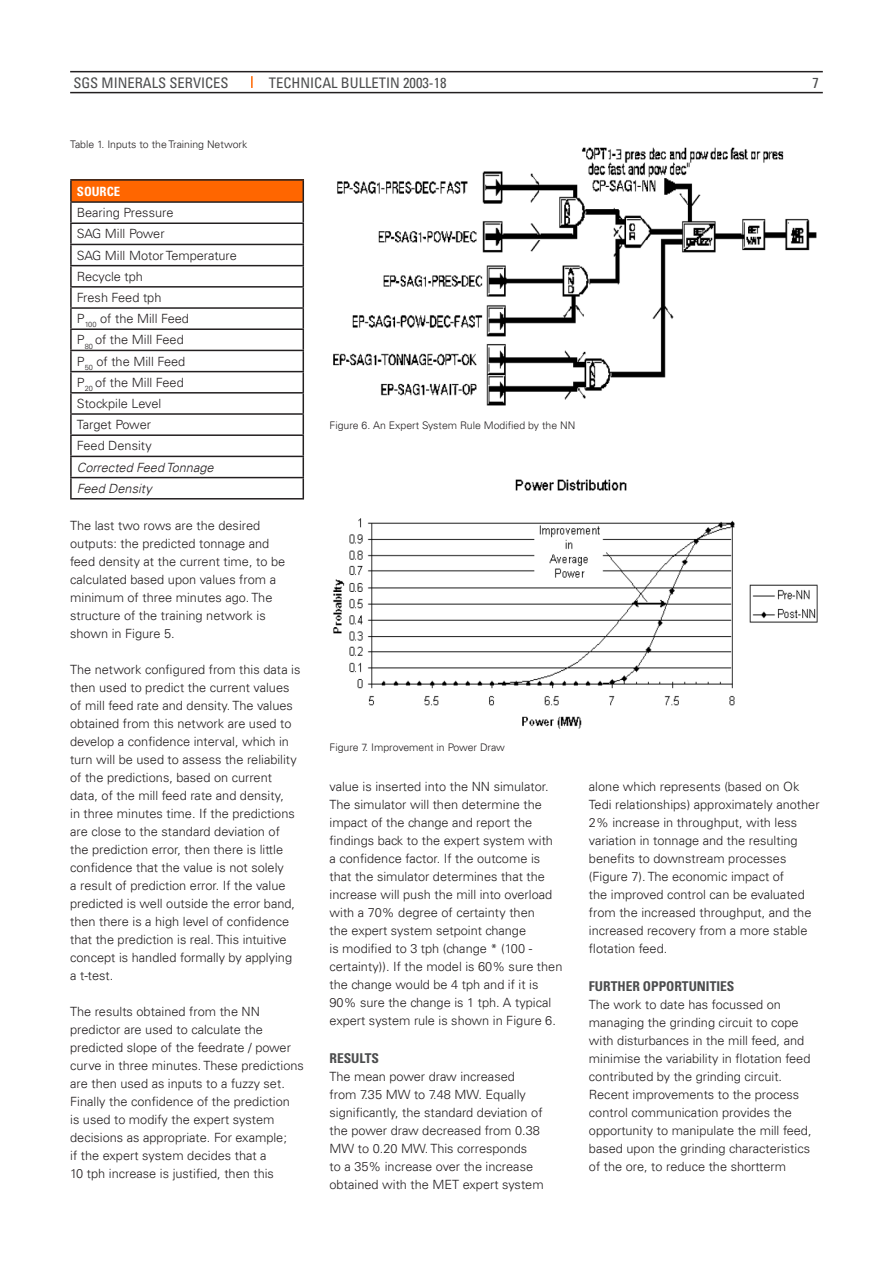
<style>
.page{position:relative;width:893px;height:1263px;background:#fff}
.page>*{position:absolute;margin:0;border:0;box-sizing:border-box;transform-origin:0 0}
.t1{font:condensed 14.55px "Univers LT";color:#4b4c4d}
.t2{font:700 condensed 13.5px "Univers LT";color:#4b4c4d}
.t3{font:300 12.75px/18px "Univers LT";color:#231f20}
.t4{font:italic 300 12.75px "Univers LT";color:#231f20}
.t5{font:300 12.75px "Univers LT";letter-spacing:-.02em;color:#231f20}
.t6{font:700 condensed 12.75px "Univers LT";color:#fff}
.t7{font:300 10.5px "Univers LT";color:#231f20}
</style>
<div class="page">
<hr style="left:70px;top:71px;width:753px;height:1px;background:#231f20">
<hr style="left:70px;top:92px;width:753px;height:1px;background:#231f20">
<svg style="left:251px;top:76px;width:2px;height:12px"></svg>
<div style="left:71px;top:180px;width:232px;height:22px;background:#f60"></div>
<hr style="left:70px;top:179px;width:234px;height:2px;background:#231f20">
<hr style="left:70px;top:181px;width:2px;height:20px;background:#231f20">
<hr style="left:70px;top:201px;width:234px;height:2px;background:#231f20">
<svg style="left:70px;top:203px;width:2px;height:19px"></svg>
<hr style="left:70px;top:222px;width:234px;height:2px;background:#231f20">
<hr style="left:70px;top:224px;width:2px;height:20px;background:#231f20">
<hr style="left:70px;top:244px;width:234px;height:1px;background:#231f20">
<hr style="left:70px;top:245px;width:2px;height:20px;background:#231f20">
<hr style="left:70px;top:265px;width:234px;height:1px;background:#231f20">
<hr style="left:70px;top:266px;width:2px;height:20px;background:#231f20">
<hr style="left:70px;top:286px;width:234px;height:2px;background:#231f20">
<hr style="left:70px;top:307px;width:234px;height:2px;background:#231f20">
<svg style="left:70px;top:288px;width:2px;height:40px"></svg>
<hr style="left:70px;top:328px;width:234px;height:2px;background:#231f20">
<hr style="left:70px;top:330px;width:2px;height:20px;background:#231f20">
<hr style="left:70px;top:350px;width:234px;height:1px;background:#231f20">
<hr style="left:70px;top:351px;width:2px;height:20px;background:#231f20">
<hr style="left:70px;top:371px;width:234px;height:1px;background:#231f20">
<hr style="left:70px;top:372px;width:2px;height:20px;background:#231f20">
<hr style="left:70px;top:392px;width:234px;height:2px;background:#231f20">
<hr style="left:70px;top:413px;width:234px;height:2px;background:#231f20">
<svg style="left:70px;top:394px;width:2px;height:40px"></svg>
<hr style="left:70px;top:434px;width:234px;height:2px;background:#231f20">
<hr style="left:70px;top:436px;width:2px;height:20px;background:#231f20">
<hr style="left:70px;top:456px;width:234px;height:1px;background:#231f20">
<hr style="left:70px;top:457px;width:2px;height:20px;background:#231f20">
<hr style="left:70px;top:477px;width:234px;height:1px;background:#231f20">
<hr style="left:70px;top:478px;width:2px;height:20px;background:#231f20">
<svg style="left:303px;top:181px;width:1px;height:317px"></svg>
<hr style="left:70px;top:498px;width:234px;height:1px;background:#231f20">
<img style="left:333px;top:147px;width:484px;height:259px">
<img style="left:333px;top:479px;width:485px;height:250px">
<p class="t1" style="left:73px;top:73px;width:157px">SGS MINERALS SERVICES</p>
<p class="t1" style="left:269px;top:73px;width:179px">TECHNICAL BULLETIN 2003-18</p>
<p class="t1" style="left:813px;top:73px;width:8px">7</p>
<p class="t7" style="left:70px;top:138px;width:179px">Table 1. Inputs to the Training Network</p>
<p class="t6" style="left:77px;top:184px;width:45px">SOURCE</p>
<p class="t3" style="left:77px;top:204px;width:98px">Bearing Pressure</p>
<p class="t5" style="left:77px;top:226px;width:89px">SAG Mill Power</p>
<p class="t3" style="left:77px;top:246px;width:162px">SAG Mill Motor Temperature</p>
<p class="t3" style="left:77px;top:267px;width:68px">Recycle tph</p>
<p class="t3" style="left:77px;top:288px;width:86px">Fresh Feed tph</p>
<p class="t3" style="left:77px;top:310px;width:114px">P<sub>100</sub> of the Mill Feed</p>
<p class="t3" style="left:77px;top:331px;width:108px">P<sub>80</sub> of the Mill Feed</p>
<p class="t3" style="left:77px;top:352px;width:110px">P<sub>50</sub> of the Mill Feed</p>
<p class="t3" style="left:77px;top:373px;width:108px">P<sub>20</sub> of the Mill Feed</p>
<p class="t3" style="left:77px;top:394px;width:86px">Stockpile Level</p>
<p class="t3" style="left:77px;top:416px;width:76px">Target Power</p>
<p class="t3" style="left:77px;top:437px;width:76px">Feed Density</p>
<p class="t4" style="left:77px;top:459px;width:138px">Corrected Feed Tonnage</p>
<p class="t4" style="left:77px;top:481px;width:76px">Feed Density</p>
<p class="t3" style="left:70px;top:516px;width:217px">The last two rows are the desired outputs: the predicted tonnage and feed density at the current time, to be calculated based upon values from a minimum of three minutes ago. The structure of the training network is shown in Figure 5.</p>
<p class="t3" style="left:70px;top:660px;width:232px">The network configured from this data is then used to predict the current values of mill feed rate and density. The values obtained from this network are used to develop a confidence interval, which in turn will be used to assess the reliability of the predictions, based on current data, of the mill feed rate and density,<br>in three minutes time. If the predictions are close to the standard deviation of the prediction error, then there is little confidence that the value is not solely<br>a result of prediction error. If the value predicted is well outside the error band, then there is a high level of confidence that the prediction is real. This intuitive concept is handled formally by applying a t-test.</p>
<p class="t3" style="left:70px;top:1002px;width:235px">The results obtained from the NN predictor are used to calculate the predicted slope of the feedrate / power curve in three minutes. These predictions are then used as inputs to a fuzzy set.</p>
<p class="t3" style="left:70px;top:1092px;width:221px">Finally the confidence of the prediction is used to modify the expert system decisions as appropriate. For example; if the expert system decides that a<br>10 tph increase is justified, then this</p>
<p class="t7" style="left:330px;top:418px;width:247px">Figure 6. An Expert System Rule Modified by the NN</p>
<p class="t7" style="left:330px;top:741px;width:177px">Figure 7. Improvement in Power Draw</p>
<p class="t3" style="left:330px;top:778px;width:234px">value is inserted into the NN simulator.<br>The simulator will then determine the impact of the change and report the findings back to the expert system with a confidence factor. If the outcome is that the simulator determines that the increase will push the mill into overload with a 70% degree of certainty then<br>the expert system setpoint change<br>is modified to 3 tph (change * (100 - certainty)). If the model is 60% sure then the change would be 4 tph and if it is 90% sure the change is 1 tph. A typical expert system rule is shown in Figure 6.</p>
<p class="t2" style="left:330px;top:1050px;width:51px">RESULTS</p>
<p class="t3" style="left:330px;top:1068px;width:216px">The mean power draw increased from 7.35 MW to 7.48 MW. Equally significantly, the standard deviation of the power draw decreased from 0.38<br>MW to 0.20 MW. This corresponds<br>to a 35% increase over the increase obtained with the MET expert system</p>
<p class="t3" style="left:589px;top:778px;width:232px">alone which represents (based on Ok Tedi relationships) approximately another 2% increase in throughput, with less variation in tonnage and the resulting benefits to downstream processes (Figure 7). The economic impact of<br>the improved control can be evaluated from the increased throughput, and the increased recovery from a more stable flotation feed.</p>
<p class="t2" style="left:589px;top:978px;width:147px">FURTHER OPPORTUNITIES</p>
<p class="t3" style="left:589px;top:996px;width:223px">The work to date has focussed on managing the grinding circuit to cope with disturbances in the mill feed, and minimise the variability in flotation feed contributed by the grinding circuit.</p>
<p class="t3" style="left:589px;top:1086px;width:224px">Recent improvements to the process control communication provides the opportunity to manipulate the mill feed, based upon the grinding characteristics of the ore, to reduce the shortterm</p>
</div>
